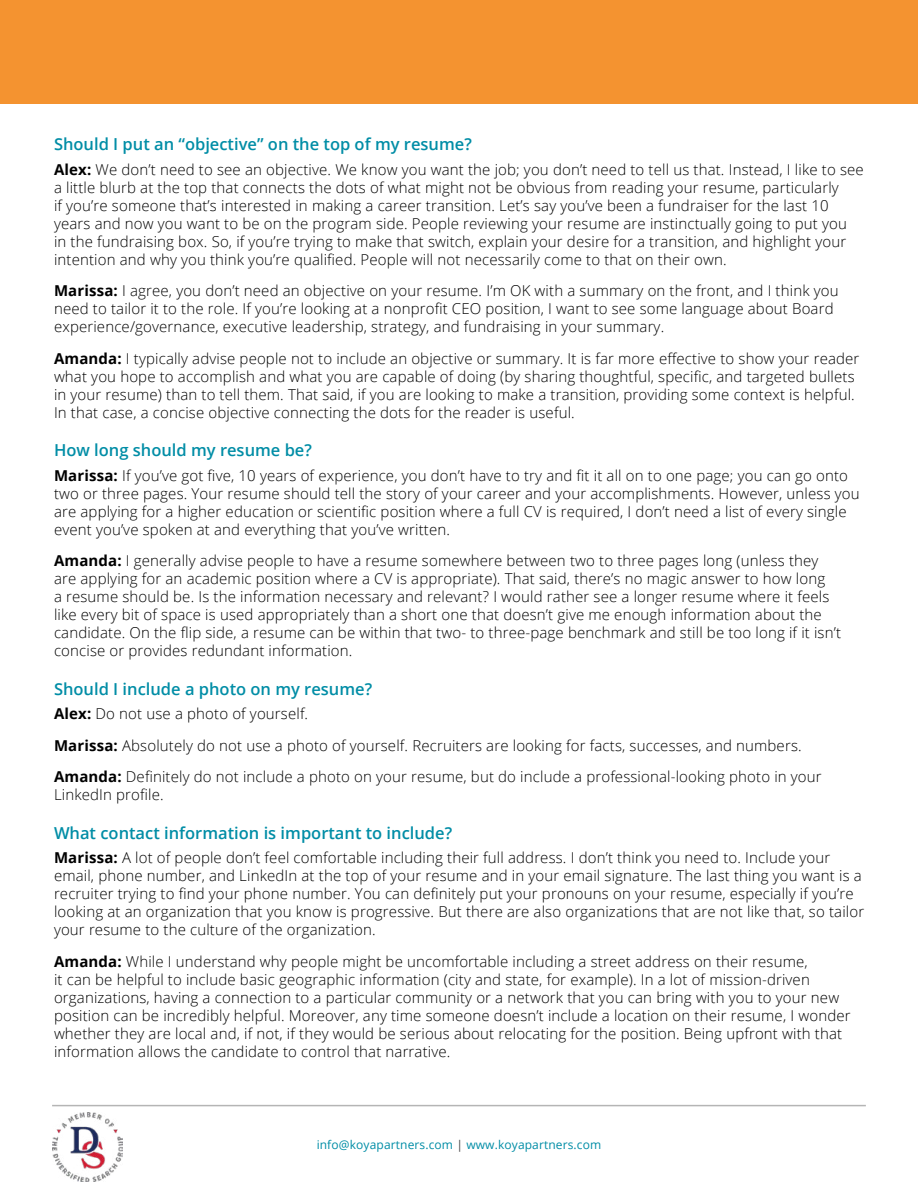
<style>
.page{position:relative;width:918px;height:1188px;background:#fff}
.page>*{position:absolute;margin:0;border:0;box-sizing:border-box;transform-origin:0 0}
.t1{font:600 16.5px "Open Sans";color:#008da6}
.t2{font:300 15px/18px "Open Sans";letter-spacing:.01em;color:#000}
.t3{font:12px "Open Sans";letter-spacing:.01em;color:#008da6}
.s1{font-weight:700}
.s2{color:#454546}
</style>
<div class="page">
<div style="left:0;top:0;width:918px;height:104px;background:#f49330"></div>
<hr style="left:52px;top:1105px;width:814px;height:1px;background:#b5b5b5">
<img style="left:52px;top:1112px;width:71px;height:69px">
<p class="t1" style="left:54px;top:133px;width:419px">Should I put an “objective” on the top of my resume?</p>
<p class="t2" style="left:54px;top:160px;width:811px"><span class="s1">Alex:</span> We don’t need to see an objective. We know you want the job; you don’t need to tell us that. Instead, I like to see a little blurb at the top that connects the dots of what might not be obvious from reading your resume, particularly<br>if you’re someone that’s interested in making a career transition. Let’s say you’ve been a fundraiser for the last 10 years and now you want to be on the program side. People reviewing your resume are instinctually going to put you<br>in the fundraising box. So, if you’re trying to make that switch, explain your desire for a transition, and highlight your intention and why you think you’re qualified. People will not necessarily come to that on their own.</p>
<p class="t2" style="left:54px;top:281px;width:786px"><span class="s1">Marissa:</span> I agree, you don’t need an objective on your resume. I’m OK with a summary on the front, and I think you need to tailor it to the role. If you’re looking at a nonprofit CEO position, I want to see some language about Board experience/governance, executive leadership, strategy, and fundraising in your summary.</p>
<p class="t2" style="left:54px;top:349px;width:807px"><span class="s1">Amanda:</span> I typically advise people not to include an objective or summary. It is far more effective to show your reader what you hope to accomplish and what you are capable of doing (by sharing thoughtful, specific, and targeted bullets in your resume) than to tell them. That said, if you are looking to make a transition, providing some context is helpful.<br>In that case, a concise objective connecting the dots for the reader is useful.</p>
<p class="t1" style="left:54px;top:439px;width:259px">How long should my resume be?</p>
<p class="t2" style="left:54px;top:466px;width:807px"><span class="s1">Marissa:</span> If you’ve got five, 10 years of experience, you don’t have to try and fit it all on to one page; you can go onto two or three pages. Your resume should tell the story of your career and your accomplishments. However, unless you are applying for a higher education or scientific position where a full CV is required, I don’t need a list of every single event you’ve spoken at and everything that you’ve written.</p>
<p class="t2" style="left:54px;top:551px;width:789px"><span class="s1">Amanda:</span> I generally advise people to have a resume somewhere between two to three pages long (unless they are applying for an academic position where a CV is appropriate). That said, there’s no magic answer to how long<br>a resume should be. Is the information necessary and relevant? I would rather see a longer resume where it feels like every bit of space is used appropriately than a short one that doesn’t give me enough information about the candidate. On the flip side, a resume can be within that two- to three-page benchmark and still be too long if it isn’t concise or provides redundant information.</p>
<p class="t1" style="left:54px;top:677px;width:320px">Should I include a photo on my resume?</p>
<p class="t2" style="left:54px;top:698px;width:769px;line-height:31.5px"><span class="s1">Alex:</span> Do not use a photo of yourself.<br><span class="s1">Marissa:</span> Absolutely do not use a photo of yourself. Recruiters are looking for facts, successes, and numbers.<br><span class="s1">Amanda:</span> Definitely do not include a photo on your resume, but do include a professional-looking photo in your</p>
<p class="t2" style="left:54px;top:785px;width:111px">LinkedIn profile.</p>
<p class="t1" style="left:54px;top:821px;width:400px">What contact information is important to include?</p>
<p class="t2" style="left:54px;top:848px;width:812px"><span class="s1">Marissa:</span> A lot of people don’t feel comfortable including their full address. I don’t think you need to. Include your email, phone number, and LinkedIn at the top of your resume and in your email signature. The last thing you want is a recruiter trying to find your phone number. You can definitely put your pronouns on your resume, especially if you’re looking at an organization that you know is progressive. But there are also organizations that are not like that, so tailor your resume to the culture of the organization.</p>
<p class="t2" style="left:54px;top:952px;width:798px"><span class="s1">Amanda:</span> While I understand why people might be uncomfortable including a street address on their resume,<br>it can be helpful to include basic geographic information (city and state, for example). In a lot of mission-driven organizations, having a connection to a particular community or a network that you can bring with you to your new position can be incredibly helpful. Moreover, any time someone doesn’t include a location on their resume, I wonder whether they are local and, if not, if they would be serious about relocating for the position. Being upfront with that information allows the candidate to control that narrative.</p>
<p class="t3" style="left:317px;top:1136px;width:286px">info@koyapartners.com <span class="s2">|</span> www.koyapartners.com</p>
</div>
